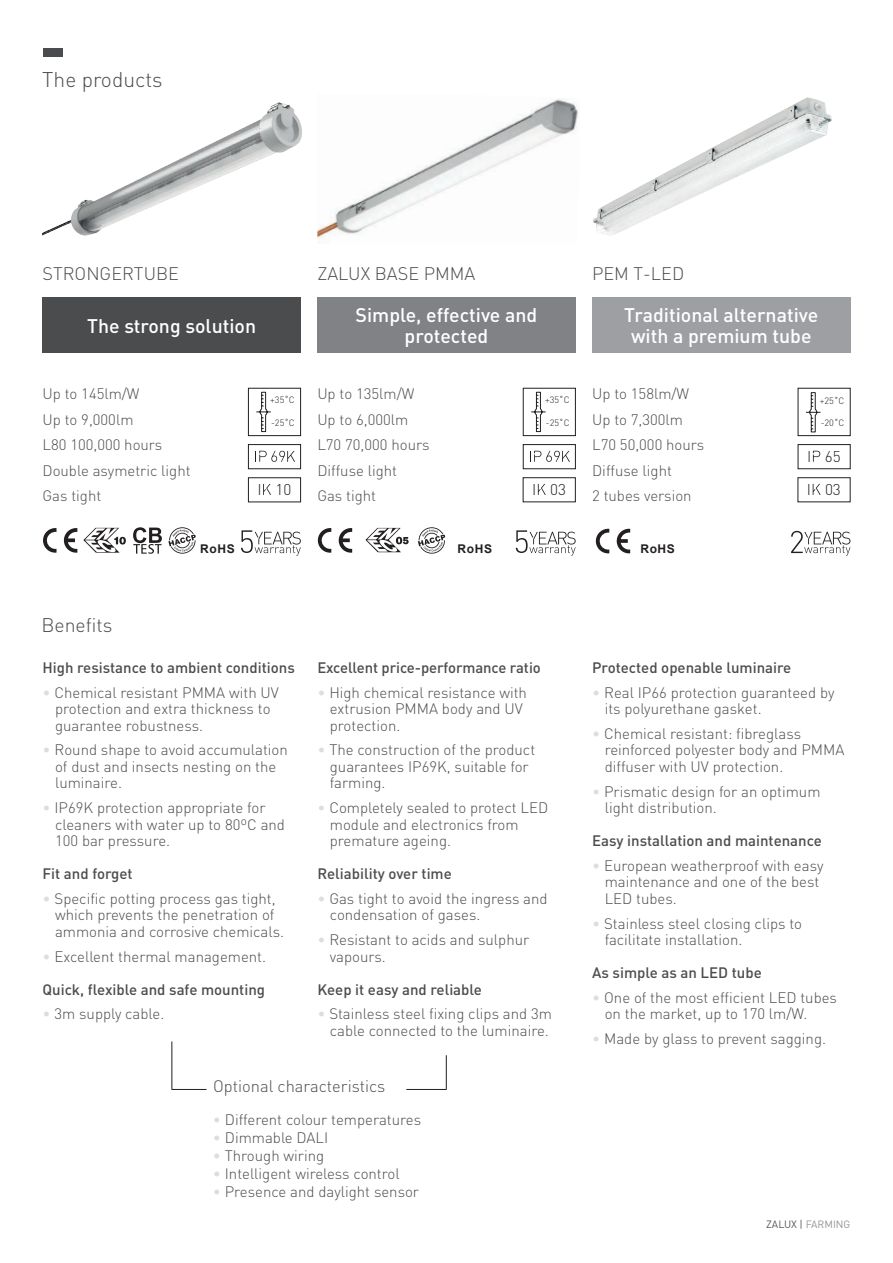
<style>
.page{position:relative;width:893px;height:1263px;background:#fff}
.page>*{position:absolute;margin:0;border:0;box-sizing:border-box;transform-origin:0 0}
.subtitulo_rectangulo{font:300 21px "DIN Pro";color:#4b4c4d}
.High_light_negativo{font:500 19.5px/21px "DIN Pro";color:#fff;text-align:center}
.subtitulo_rectangulo-2{font:300 19.5px "DIN Pro";color:#4b4c4d}
.Nombre_producto_85{font:300 18px "DIN Pro";color:#4b4c4d}
.subtitulo_rectangulo-3{font:300 16.5px "DIN Pro";color:#4b4c4d}
.t1{font:300 15.45px "DIN Pro";color:#231f20}
.puntos_parrafo{font:300 15px/16.5px "DIN Pro";color:#4b4c4d}
.subtitulo_negrita{font:500 15px "DIN Pro";color:#4b4c4d}
.punto_IP_IK_espacio{font:300 15px "DIN Pro";color:#4b4c4d}
.punto_IP_IK{font:300 15px "DIN Pro";color:#4b4c4d}
.puntos_parrafo-2{font:700 12px "Arial";letter-spacing:.05em;color:#231f20}
.t2{font:10.5px "DIN Pro";color:#939598}
.t3{font:300 9.15px "DIN Pro";color:#231f20}
.s1{color:#fff}
.s2{color:#dcdddf}
.s3{color:#57585a}
</style>
<div class="page">
<div style="left:43px;top:49px;width:20px;height:8px;background:#4b4c4d"></div>
<img style="left:43px;top:102px;width:259px;height:134px">
<img style="left:317px;top:99px;width:261px;height:140px">
<img style="left:593px;top:97px;width:239px;height:139px">
<div style="left:43px;top:298px;width:258px;height:55px;background:#4b4c4d"></div>
<div style="left:317px;top:298px;width:259px;height:55px;background:#808285"></div>
<div style="left:592px;top:298px;width:258px;height:55px;background:#9d9fa2"></div>
<hr style="left:172px;top:1089px;width:35px;height:1px;background:#231f20">
<hr style="left:172px;top:1041px;width:1px;height:49px;background:#231f20">
<hr style="left:406px;top:1089px;width:40px;height:1px;background:#231f20">
<hr style="left:446px;top:1055px;width:1px;height:35px;background:#231f20">
<svg style="left:248px;top:444px;width:53px;height:25px"></svg>
<svg style="left:523px;top:444px;width:53px;height:25px"></svg>
<svg style="left:797px;top:444px;width:54px;height:25px"></svg>
<svg style="left:248px;top:477px;width:53px;height:25px"></svg>
<svg style="left:791px;top:531px;width:59px;height:25px"></svg>
<svg style="left:516px;top:530px;width:60px;height:26px"></svg>
<svg style="left:317px;top:528px;width:14px;height:25px"></svg>
<svg style="left:338px;top:528px;width:14px;height:25px"></svg>
<svg style="left:418px;top:527px;width:27px;height:27px"></svg>
<svg style="left:595px;top:529px;width:14px;height:25px"></svg>
<svg style="left:616px;top:529px;width:14px;height:25px"></svg>
<svg style="left:365px;top:528px;width:44px;height:24px"></svg>
<svg style="left:248px;top:388px;width:53px;height:48px"></svg>
<svg style="left:523px;top:388px;width:53px;height:48px"></svg>
<svg style="left:522px;top:477px;width:54px;height:25px"></svg>
<svg style="left:797px;top:477px;width:54px;height:25px"></svg>
<svg style="left:797px;top:388px;width:54px;height:48px"></svg>
<svg style="left:241px;top:530px;width:60px;height:26px"></svg>
<svg style="left:83px;top:528px;width:43px;height:25px"></svg>
<svg style="left:43px;top:528px;width:14px;height:25px"></svg>
<svg style="left:63px;top:528px;width:14px;height:25px"></svg>
<svg style="left:168px;top:527px;width:28px;height:27px"></svg>
<svg style="left:133px;top:527px;width:29px;height:27px"></svg>
<p class="subtitulo_rectangulo" style="left:42px;top:65px;width:122px">The products</p>
<p class="Nombre_producto_85" style="left:43px;top:261px;width:138px">STRONGERTUBE</p>
<p class="Nombre_producto_85" style="left:317px;top:261px;width:160px">ZALUX BASE PMMA</p>
<p class="Nombre_producto_85" style="left:592px;top:261px;width:94px">PEM T-LED</p>
<p class="High_light_negativo" style="left:87px;top:314px;width:170px">The strong solution</p>
<p class="High_light_negativo" style="left:356px;top:304px;width:183px">Simple, effective and protected</p>
<p class="High_light_negativo" style="left:624px;top:304px;width:196px">Traditional alternative</p>
<p class="High_light_negativo" style="left:631px;top:325px;width:182px">with a premium tube</p>
<p class="punto_IP_IK_espacio" style="left:43px;top:384px;width:99px">Up to 145lm/W</p>
<p class="punto_IP_IK_espacio" style="left:43px;top:409px;width:92px">Up to 9,000lm</p>
<p class="punto_IP_IK_espacio" style="left:43px;top:435px;width:121px">L80 100,000 hours</p>
<p class="punto_IP_IK_espacio" style="left:43px;top:460px;width:150px">Double asymetric light</p>
<p class="punto_IP_IK_espacio" style="left:43px;top:486px;width:60px">Gas tight</p>
<p class="puntos_parrafo-2" style="left:200px;top:541px;width:36px">RoHS</p>
<p class="t3" style="left:270px;top:394px;width:26px">+35˚C</p>
<p class="t3" style="left:271px;top:416px;width:25px">-25˚C</p>
<p class="t1" style="left:257px;top:479px;width:35px">I<span class="s1">K</span> 10</p>
<p class="punto_IP_IK_espacio" style="left:317px;top:384px;width:99px">Up to 135lm/W</p>
<p class="punto_IP_IK_espacio" style="left:317px;top:409px;width:92px">Up to 6,000lm</p>
<p class="punto_IP_IK_espacio" style="left:317px;top:435px;width:114px">L70 70,000 hours</p>
<p class="punto_IP_IK_espacio" style="left:317px;top:460px;width:81px">Diffuse light</p>
<p class="punto_IP_IK_espacio" style="left:317px;top:486px;width:60px">Gas tight</p>
<p class="punto_IP_IK_espacio" style="left:592px;top:384px;width:99px">Up to 158lm/W</p>
<p class="punto_IP_IK_espacio" style="left:592px;top:409px;width:92px">Up to 7,300lm</p>
<p class="punto_IP_IK_espacio" style="left:592px;top:435px;width:114px">L70 50,000 hours</p>
<p class="punto_IP_IK_espacio" style="left:592px;top:460px;width:81px">Diffuse light</p>
<p class="punto_IP_IK_espacio" style="left:592px;top:486px;width:101px">2 tubes version</p>
<p class="t3" style="left:545px;top:394px;width:26px">+35˚C</p>
<p class="t3" style="left:546px;top:416px;width:25px">-25˚C</p>
<p class="t3" style="left:820px;top:394px;width:26px">+25˚C</p>
<p class="t3" style="left:821px;top:417px;width:25px">-20˚C</p>
<p class="t1" style="left:807px;top:446px;width:35px">I<span class="s1">P</span> 65</p>
<p class="t1" style="left:532px;top:479px;width:36px">I<span class="s1">K</span> 03</p>
<p class="t1" style="left:807px;top:479px;width:36px">I<span class="s1">K</span> 03</p>
<p class="puntos_parrafo-2" style="left:458px;top:541px;width:36px">RoHS</p>
<p class="puntos_parrafo-2" style="left:640px;top:541px;width:36px">RoHS</p>
<p class="subtitulo_rectangulo-2" style="left:41px;top:612px;width:73px">Benefits</p>
<p class="subtitulo_negrita" style="left:43px;top:657px;width:254px">High resistance to ambient conditions</p>
<p class="puntos_parrafo" style="left:55px;top:683px;width:225px;text-indent:-13px"><span class="s2">•</span> Chemical resistant PMMA with UV protection and extra thickness to guarantee robustness.</p>
<p class="puntos_parrafo" style="left:55px;top:741px;width:234px;text-indent:-13px"><span class="s2">•</span> Round shape to avoid accumulation of dust and insects nesting on the luminaire.</p>
<p class="puntos_parrafo" style="left:55px;top:799px;width:231px;text-indent:-13px"><span class="s2">•</span> IP69K protection appropriate for cleaners with water up to 80ºC and<br>100 bar pressure.</p>
<p class="subtitulo_negrita" style="left:43px;top:863px;width:92px">Fit and forget</p>
<p class="puntos_parrafo" style="left:55px;top:889px;width:231px;text-indent:-13px"><span class="s2">•</span> Specific potting process gas tight, which prevents the penetration of ammonia and corrosive chemicals.</p>
<p class="puntos_parrafo" style="left:43px;top:947px;width:225px"><span class="s2">•</span> Excellent thermal management.</p>
<p class="subtitulo_negrita" style="left:43px;top:979px;width:224px">Quick, flexible and safe mounting</p>
<p class="puntos_parrafo" style="left:43px;top:1005px;width:123px"><span class="s2">•</span> 3m supply cable.</p>
<p class="subtitulo_negrita" style="left:317px;top:657px;width:225px">Excellent price-performance ratio</p>
<p class="puntos_parrafo" style="left:330px;top:683px;width:199px;text-indent:-13px"><span class="s2">•</span> High chemical resistance with extrusion PMMA body and UV protection.</p>
<p class="puntos_parrafo" style="left:330px;top:741px;width:207px;text-indent:-13px"><span class="s2">•</span> The construction of the product guarantees IP69K, suitable for farming.</p>
<p class="puntos_parrafo" style="left:330px;top:799px;width:220px;text-indent:-13px"><span class="s2">•</span> Completely sealed to protect LED module and electronics from premature ageing.</p>
<p class="subtitulo_negrita" style="left:317px;top:863px;width:136px">Reliability over time</p>
<p class="puntos_parrafo" style="left:330px;top:889px;width:219px;text-indent:-13px"><span class="s2">•</span> Gas tight to avoid the ingress and condensation of gases.</p>
<p class="puntos_parrafo" style="left:330px;top:931px;width:201px;text-indent:-13px"><span class="s2">•</span> Resistant to acids and sulphur vapours.</p>
<p class="subtitulo_negrita" style="left:317px;top:979px;width:166px">Keep it easy and reliable</p>
<p class="puntos_parrafo" style="left:317px;top:1005px;width:236px;text-align:right"><span class="s2">•</span> Stainless steel fixing clips and 3m cable connected to the luminaire.</p>
<p class="subtitulo_negrita" style="left:592px;top:657px;width:201px">Protected openable luminaire</p>
<p class="puntos_parrafo" style="left:605px;top:683px;width:231px;text-indent:-13px"><span class="s2">•</span> Real IP66 protection guaranteed by its polyurethane gasket.</p>
<p class="puntos_parrafo" style="left:605px;top:724px;width:241px;text-indent:-13px"><span class="s2">•</span> Chemical resistant: fibreglass reinforced polyester body and PMMA diffuser with UV protection.</p>
<p class="puntos_parrafo" style="left:605px;top:782px;width:217px;text-indent:-13px"><span class="s2">•</span> Prismatic design for an optimum light distribution.</p>
<p class="subtitulo_negrita" style="left:592px;top:830px;width:231px">Easy installation and maintenance</p>
<p class="puntos_parrafo" style="left:605px;top:856px;width:220px;text-indent:-13px"><span class="s2">•</span> European weatherproof with easy maintenance and one of the best<br>LED tubes.</p>
<p class="puntos_parrafo" style="left:605px;top:914px;width:199px;text-indent:-13px"><span class="s2">•</span> Stainless steel closing clips to facilitate installation.</p>
<p class="subtitulo_negrita" style="left:592px;top:962px;width:171px">As simple as an LED tube</p>
<p class="puntos_parrafo" style="left:605px;top:988px;width:234px;text-indent:-13px"><span class="s2">•</span> One of the most efficient LED tubes on the market, up to 170 lm/W.</p>
<p class="puntos_parrafo" style="left:592px;top:1030px;width:235px"><span class="s2">•</span> Made by glass to prevent sagging.</p>
<p class="subtitulo_rectangulo-3" style="left:213px;top:1075px;width:174px">Optional characteristics</p>
<p class="punto_IP_IK" style="left:213px;top:1109px;width:210px"><span class="s2">•</span> Different colour temperatures</p>
<p class="punto_IP_IK" style="left:213px;top:1127px;width:117px"><span class="s2">•</span> Dimmable DALI</p>
<p class="punto_IP_IK" style="left:213px;top:1145px;width:113px"><span class="s2">•</span> Through wiring</p>
<p class="punto_IP_IK" style="left:213px;top:1163px;width:188px"><span class="s2">•</span> Intelligent wireless control</p>
<p class="punto_IP_IK" style="left:213px;top:1181px;width:208px"><span class="s2">•</span> Presence and daylight sensor</p>
<p class="t2" style="left:766px;top:1217px;width:86px"><span class="s3">ZALUX |</span> FARMING</p>
</div>
